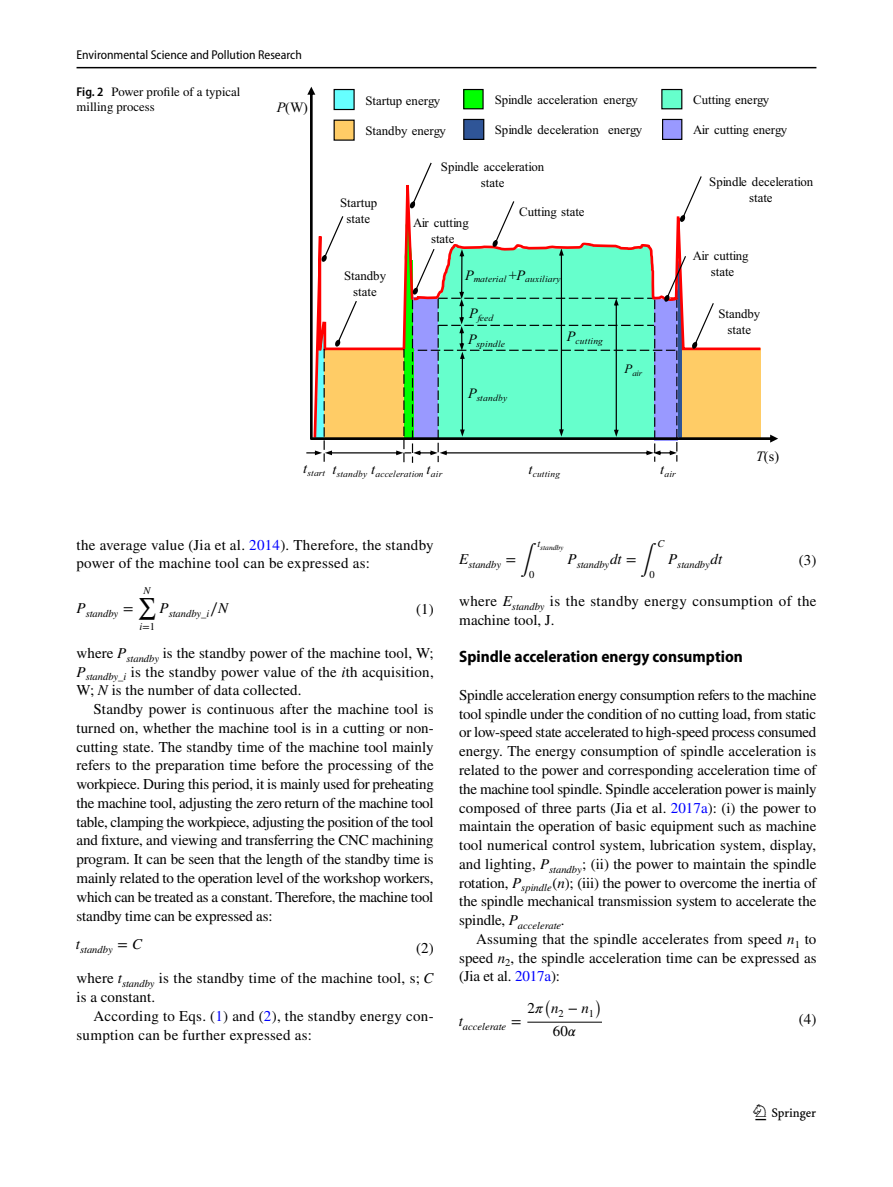
<style>
.page{position:relative;width:893px;height:1187px;background:#fff}
.page>*{position:absolute;margin:0;border:0;box-sizing:border-box;transform-origin:0 0}
.t1{font:22.5px "Springnew Regular 3";color:#000}
.t2{font:700 semi-condensed 16.5px "Myriad Pro";color:#000}
.t3{font:15px/18.8px "STIX";letter-spacing:.01em;color:#000}
.t4{font:15px "STIX General Italic 46";color:#000}
.t5{font:15px "STIX General Regular 6";color:#000}
.t6{font:15px "STIX Math Extensions";color:#000}
.t7{font:15px "STIX Math Calligraphy";color:#000}
.t8{font:15px "STIX Math Extensions Regular 2";color:#000}
.t9{font:15px "STIX General Italic 50";color:#000}
.t10{font:15px "STIX General Italic 45";color:#000}
.t11{font:14.25px "Times New Roman";color:#000}
.t12{font:italic 14.25px "Times New Roman";color:#000}
.t13{font:12.75px/15.6px "Times New Roman";color:#000;text-align:center}
.t14{font:12.75px/15px "STIX";color:#000}
.t15{font:semi-condensed 12.75px "Myriad Pro";color:#000}
.t16{font:10.5px "STIX General Italic 45";color:#000}
.t17{font:10.5px "STIX General Italic 50";color:#000}
.t18{font:10.5px "STIX General Italic 43";color:#000}
.t19{font:10.5px "STIX General Italic 46";color:#000}
.t20{font:10.5px "STIX General Italic 39";color:#000}
.t21{font:10.5px "STIX General Regular 5";color:#000}
.t22{font:italic 9.3px "Times New Roman";letter-spacing:.03em;color:#000}
.t23{font:italic 8.55px "Times New Roman";color:#000}
.t24{font:7.5px "STIX General Italic 45";color:#000}
.s1{font-family:"Myriad Pro";font-weight:600;font-stretch:semi-condensed}
.s2{font-style:italic}
.s3{color:#00f}
.s4{font-family:"STIX Math Regular 6"}
.s5{font-family:"STIX General Regular 4"}
.s6{font-family:"STIX General Italic 44"}
.s7{font-family:"STIX General Italic 47"}
.s8{font-family:"STIX General Italic 48"}
.s9{font-family:"STIX General Italic 49"}
.s10{font-family:"STIX General Italic 40"}
.s11{font-family:"STIX General Italic 41"}
.s12{font-family:"STIX General Italic 42"}
.s13{font-family:"STIX Math Regular 3"}
.s14{font-family:"STIX Math Italic 3"}
.s15{font-family:"STIX Math Regular 5"}
</style>
<div class="page">
<hr style="left:77px;top:67px;width:739px;height:1px;background:#000">
<hr style="left:527px;top:1021px;width:75px;height:1px;background:#000">
<svg style="left:306px;top:87px;width:472px;height:376px"></svg>
<div style="left:580px;top:237px;width:14px;height:5px;background:#fff"></div>
<p class="t15" style="left:77px;top:48px;width:227px">Environmental Science and Pollution Research</p>
<p class="t14" style="left:77px;top:85px;width:165px"><span class="s1">Fig. 2</span> Power profile of a typical milling process</p>
<p class="t11" style="left:277px;top:102px;width:33px"><span class="s2">P</span>(W)</p>
<p class="t13" style="left:365px;top:94px;width:76px">Startup energy</p>
<p class="t13" style="left:365px;top:124px;width:82px">Standby energy</p>
<p class="t13" style="left:495px;top:93px;width:145px">Spindle acceleration energy</p>
<p class="t13" style="left:495px;top:124px;width:149px">Spindle deceleration energy</p>
<p class="t13" style="left:340px;top:196px;width:39px">Startup state</p>
<p class="t13" style="left:441px;top:160px;width:105px">Spindle acceleration state</p>
<p class="t13" style="left:413px;top:216px;width:57px">Air cutting state</p>
<p class="t13" style="left:519px;top:205px;width:67px">Cutting state</p>
<p class="t13" style="left:693px;top:93px;width:78px">Cutting energy</p>
<p class="t13" style="left:693px;top:124px;width:96px">Air cutting energy</p>
<p class="t13" style="left:709px;top:175px;width:106px">Spindle deceleration state</p>
<p class="t13" style="left:693px;top:249px;width:57px">Air cutting</p>
<p class="t13" style="left:344px;top:269px;width:44px">Standby state</p>
<p class="t12" style="left:465px;top:265px;width:10px">P</p>
<p class="t13" style="left:711px;top:265px;width:25px">state</p>
<p class="t22" style="left:474px;top:273px;width:88px">material <sup>+</sup><sup>P</sup>auxiliary</p>
<p class="t22" style="left:469px;top:311px;width:25px"><sup>P</sup>feed</p>
<p class="t22" style="left:468px;top:337px;width:38px"><sup>P</sup>spindle</p>
<p class="t22" style="left:468px;top:391px;width:40px"><sup>P</sup>standby</p>
<p class="t22" style="left:567px;top:334px;width:37px"><sup>P</sup>cutting</p>
<p class="t23" style="left:624px;top:367px;width:19px"><sup>P</sup>air</p>
<p class="t13" style="left:718px;top:307px;width:43px">Standby state</p>
<p class="t22" style="left:303px;top:467px;width:140px"><sup>t</sup>start <sup>t</sup>standby <sup>t</sup>acceleration <sup>t</sup>air</p>
<p class="t22" style="left:528px;top:467px;width:33px"><sup>t</sup>cutting</p>
<p class="t22" style="left:660px;top:467px;width:17px"><sup>t</sup>air</p>
<p class="t11" style="left:756px;top:451px;width:25px"><span class="s2">T</span>(s)</p>
<p class="t3" style="left:77px;top:536px;width:359px">the average value (Jia et al. <span class="s3">2014</span>). Therefore, the standby power of the machine tool can be expressed as:</p>
<p class="t6" style="left:138px;top:585px;width:21px">∑<sup>N</sup></p>
<p class="t17" style="left:140px;top:622px;width:17px">i<span class="s4">=</span><span class="s5">1</span></p>
<p class="t17" style="left:160px;top:609px;width:70px"><sup>P</sup>standby<span class="s5">_</span>i<sup>∕</sup><sup>N</sup></p>
<p class="t9" style="left:77px;top:603px;width:11px">P</p>
<p class="t3" style="left:416px;top:600px;width:19px">(1)</p>
<p class="t17" style="left:86px;top:609px;width:49px">standby <sup>=</sup></p>
<p class="t3" style="left:77px;top:644px;width:359px;text-align:justify">where <span class="s6">P</span><sub>standby</sub> is the standby power of the machine tool, W; <span class="s7">P</span><sub>standby</sub><sub>_</sub><sub>i</sub> is the standby power value of the <span class="s2">i</span>th acquisition, W; <span class="s2">N</span> is the number of data collected.</p>
<p class="t3" style="left:77px;top:700px;width:359px;text-align:justify;text-indent:17px">Standby power is continuous after the machine tool is turned on, whether the machine tool is in a cutting or non&shy;cutting state. The standby time of the machine tool mainly refers to the preparation time before the processing of the workpiece. During this period, it is mainly used for preheating the machine tool, adjusting the zero return of the machine tool table, clamping the workpiece, adjusting the position of the tool and fixture, and viewing and transferring the CNC machining program. It can be seen that the length of the standby time is mainly related to the operation level of the workshop workers, which can be treated as a constant. Therefore, the machine tool standby time can be expressed as:</p>
<p class="t20" style="left:76px;top:945px;width:68px"><sup>t</sup>standby <sup>=</sup> <sup>C</sup></p>
<p class="t3" style="left:416px;top:939px;width:19px">(2)</p>
<p class="t3" style="left:77px;top:969px;width:358px">where <span class="s8">t</span><sub>standby</sub> is the standby time of the machine tool, s; <span class="s9">C </span>is a constant.</p>
<p class="t3" style="left:77px;top:1007px;width:359px;text-indent:17px">According to Eqs. (<span class="s3">1</span>) and (<span class="s3">2</span>), the standby energy con&shy;sumption can be further expressed as:</p>
<p class="t16" style="left:568px;top:560px;width:70px"><sup>P</sup>standby<sup>dt</sup> <sup>=</sup></p>
<p class="t7" style="left:641px;top:559px;width:10px">∫</p>
<p class="t16" style="left:658px;top:540px;width:9px">C</p>
<p class="t7" style="left:520px;top:559px;width:10px">∫</p>
<p class="t24" style="left:537px;top:544px;width:28px"><sup>t</sup>standby</p>
<p class="t16" style="left:668px;top:560px;width:56px"><sup>P</sup>standby<sup>dt</sup></p>
<p class="t10" style="left:459px;top:553px;width:11px">E</p>
<p class="t3" style="left:799px;top:551px;width:19px">(3)</p>
<p class="t16" style="left:468px;top:560px;width:49px">standby <sup>=</sup></p>
<p class="t21" style="left:649px;top:570px;width:7px">0</p>
<p class="t21" style="left:529px;top:570px;width:7px">0</p>
<p class="t3" style="left:459px;top:592px;width:359px">where <span class="s10">E</span><sub>standby</sub> is the standby energy consumption of the machine tool, J.</p>
<p class="t2" style="left:459px;top:647px;width:285px">Spindle acceleration energy consumption</p>
<p class="t3" style="left:459px;top:686px;width:359px;text-align:justify">Spindle acceleration energy consumption refers to the machine tool spindle under the condition of no cutting load, from static or low-speed state accelerated to high-speed process consumed energy. The energy consumption of spindle acceleration is related to the power and corresponding acceleration time of the machine tool spindle. Spindle acceleration power is mainly composed of three parts (Jia et al. <span class="s3">2017a</span>): (i) the power to maintain the operation of basic equipment such as machine tool numerical control system, lubrication system, display, and lighting, <span class="s11">P</span><sub>standby</sub>; (ii) the power to maintain the spindle rotation, <span class="s12">P</span><sub>spindle</sub><span class="s13">(</span><span class="s12">n</span><span class="s13">)</span>; (iii) the power to overcome the inertia of the spindle mechanical transmission system to accelerate the</p>
<p class="t18" style="left:459px;top:921px;width:107px"><sup>spindle,</sup> <sup>P</sup>accelerate<sup>.</sup></p>
<p class="t3" style="left:459px;top:930px;width:359px;text-align:justify;text-indent:17px">Assuming that the spindle accelerates from speed <span class="s2">n</span><sub>1</sub> to speed <span class="s2">n</span><sub>2</sub>, the spindle acceleration time can be expressed as (Jia et al. <span class="s3">2017a</span>):</p>
<p class="t5" style="left:527px;top:1002px;width:17px">2<span class="s14">𝜋</span></p>
<p class="t8" style="left:544px;top:987px;width:9px">(</p>
<p class="t4" style="left:551px;top:1002px;width:45px">n<sub>2</sub> <span class="s15">−</span> n<sub>1</sub></p>
<p class="t8" style="left:595px;top:987px;width:9px">)</p>
<p class="t5" style="left:553px;top:1026px;width:24px">60<span class="s14">𝛼</span></p>
<p class="t4" style="left:459px;top:1015px;width:6px">t</p>
<p class="t3" style="left:799px;top:1010px;width:19px">(4)</p>
<p class="t19" style="left:463px;top:1022px;width:60px">accelerate <sup>=</sup></p>
<h1 class="t1" style="left:755px;top:1104px;width:62px">1 3</h1>
</div>
